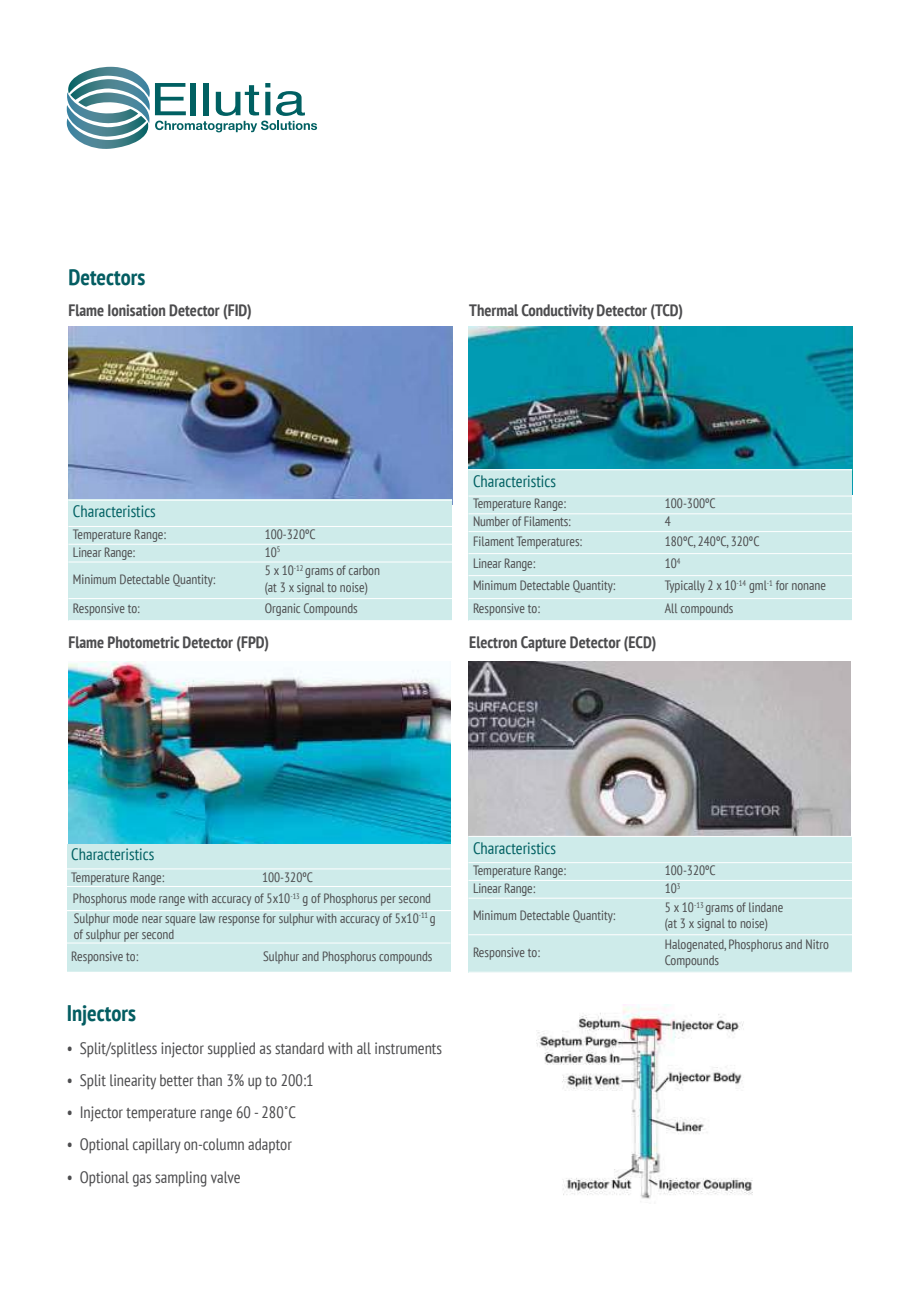
<style>
.page{position:relative;width:919px;height:1289px;background:#fff}
.page>*{position:absolute;margin:0;border:0;box-sizing:border-box;transform-origin:0 0}
.t1{font:700 condensed 22.5px "PT Sans";color:#045d62}
.t2{font:condensed 16.5px "PT Sans";color:#4c4c4e}
.t3{font:700 condensed 16.5px "PT Sans";color:#4c4c4e}
.t4{font:condensed 16.5px "PT Sans";color:#006062}
.t5{font:condensed 13.5px/16.5px "PT Sans";color:#4c4c4e}
</style>
<div class="page">
<svg style="left:66px;top:67px;width:251px;height:82px"></svg>
<img style="left:68px;top:661px;width:382px;height:182px">
<img style="left:68px;top:327px;width:384px;height:173px">
<img style="left:468px;top:327px;width:384px;height:142px">
<div style="left:468px;top:470px;width:384px;height:25px;background:#ceebea"></div>
<div style="left:468px;top:496px;width:192px;height:17px;background:#ceebea"></div>
<div style="left:660px;top:496px;width:192px;height:17px;background:#ceebea"></div>
<div style="left:468px;top:514px;width:192px;height:17px;background:#ceebea"></div>
<div style="left:660px;top:514px;width:192px;height:17px;background:#ceebea"></div>
<div style="left:468px;top:532px;width:192px;height:21px;background:#ceebea"></div>
<div style="left:660px;top:532px;width:192px;height:21px;background:#ceebea"></div>
<div style="left:468px;top:554px;width:192px;height:21px;background:#ceebea"></div>
<div style="left:660px;top:554px;width:192px;height:21px;background:#ceebea"></div>
<div style="left:468px;top:576px;width:192px;height:22px;background:#ceebea"></div>
<div style="left:660px;top:576px;width:192px;height:22px;background:#ceebea"></div>
<div style="left:468px;top:599px;width:192px;height:21px;background:#ceebea"></div>
<div style="left:660px;top:599px;width:192px;height:21px;background:#ceebea"></div>
<img style="left:468px;top:661px;width:382px;height:175px">
<div style="left:68px;top:500px;width:384px;height:26px;background:#ceebea"></div>
<div style="left:68px;top:527px;width:192px;height:17px;background:#ceebea"></div>
<div style="left:260px;top:527px;width:192px;height:17px;background:#ceebea"></div>
<div style="left:68px;top:544px;width:192px;height:17px;background:#ceebea"></div>
<div style="left:260px;top:544px;width:192px;height:17px;background:#ceebea"></div>
<div style="left:68px;top:562px;width:192px;height:36px;background:#ceebea"></div>
<div style="left:260px;top:562px;width:192px;height:36px;background:#ceebea"></div>
<div style="left:68px;top:599px;width:192px;height:21px;background:#ceebea"></div>
<div style="left:260px;top:599px;width:192px;height:21px;background:#ceebea"></div>
<hr style="left:68px;top:500px;width:384px;height:1px;background:#fff">
<hr style="left:68px;top:544px;width:384px;height:1px;background:#fff">
<div style="left:67px;top:843px;width:383px;height:25px;background:#ceebea"></div>
<div style="left:67px;top:869px;width:191px;height:16px;background:#ceebea"></div>
<div style="left:258px;top:869px;width:192px;height:16px;background:#ceebea"></div>
<div style="left:67px;top:887px;width:383px;height:22px;background:#ceebea"></div>
<div style="left:67px;top:910px;width:383px;height:32px;background:#ceebea"></div>
<div style="left:67px;top:943px;width:191px;height:28px;background:#ceebea"></div>
<div style="left:258px;top:943px;width:192px;height:28px;background:#ceebea"></div>
<hr style="left:67px;top:910px;width:383px;height:1px;background:#fff">
<img style="left:536px;top:1004px;width:217px;height:198px">
<div style="left:468px;top:836px;width:384px;height:26px;background:#ceebea"></div>
<div style="left:468px;top:863px;width:192px;height:17px;background:#ceebea"></div>
<div style="left:660px;top:863px;width:192px;height:17px;background:#ceebea"></div>
<div style="left:468px;top:880px;width:192px;height:17px;background:#ceebea"></div>
<div style="left:660px;top:880px;width:192px;height:17px;background:#ceebea"></div>
<div style="left:468px;top:898px;width:192px;height:36px;background:#ceebea"></div>
<div style="left:660px;top:898px;width:192px;height:36px;background:#ceebea"></div>
<div style="left:468px;top:935px;width:192px;height:36px;background:#ceebea"></div>
<div style="left:660px;top:935px;width:192px;height:36px;background:#ceebea"></div>
<hr style="left:468px;top:836px;width:384px;height:1px;background:#fff">
<hr style="left:468px;top:880px;width:384px;height:1px;background:#fff">
<h1 class="t1" style="left:68px;top:262px;width:78px">Detectors</h1>
<p class="t3" style="left:68px;top:299px;width:185px">Flame Ionisation Detector (FID)</p>
<p class="t4" style="left:73px;top:501px;width:84px">Characteristics</p>
<p class="t5" style="left:73px;top:525px;width:95px">Temperature Range:</p>
<p class="t5" style="left:265px;top:525px;width:52px">100-320ºC</p>
<p class="t5" style="left:73px;top:543px;width:64px">Linear Range:</p>
<p class="t5" style="left:265px;top:543px;width:17px">10<sup>5</sup></p>
<p class="t5" style="left:73px;top:570px;width:144px">Minimum Detectable Quantity:</p>
<p class="t5" style="left:265px;top:562px;width:117px">5 x 10<sup>-12</sup> grams of carbon (at 3 x signal to noise)</p>
<p class="t5" style="left:73px;top:599px;width:68px">Responsive to:</p>
<p class="t5" style="left:265px;top:599px;width:94px">Organic Compounds</p>
<p class="t3" style="left:68px;top:631px;width:202px">Flame Photometric Detector (FPD)</p>
<p class="t3" style="left:469px;top:299px;width:215px">Thermal Conductivity Detector (TCD)</p>
<p class="t4" style="left:473px;top:470px;width:84px">Characteristics</p>
<p class="t5" style="left:473px;top:495px;width:95px">Temperature Range:</p>
<p class="t5" style="left:664px;top:495px;width:52px">100-300ºC</p>
<p class="t5" style="left:473px;top:513px;width:99px">Number of Filaments:</p>
<p class="t5" style="left:664px;top:513px;width:8px">4</p>
<p class="t5" style="left:473px;top:532px;width:111px">Filament Temperatures:</p>
<p class="t5" style="left:664px;top:532px;width:96px">180ºC, 240ºC, 320ºC</p>
<p class="t5" style="left:473px;top:554px;width:64px">Linear Range:</p>
<p class="t5" style="left:664px;top:554px;width:17px">10<sup>4</sup></p>
<p class="t5" style="left:473px;top:577px;width:144px">Minimum Detectable Quantity:</p>
<p class="t5" style="left:664px;top:577px;width:163px">Typically 2 x 10<sup>-14</sup> gml<sup>-1</sup> for nonane</p>
<p class="t5" style="left:473px;top:599px;width:68px">Responsive to:</p>
<p class="t5" style="left:664px;top:599px;width:70px">All compounds</p>
<p class="t3" style="left:469px;top:631px;width:188px">Electron Capture Detector (ECD)</p>
<p class="t4" style="left:71px;top:843px;width:84px">Characteristics</p>
<p class="t5" style="left:71px;top:869px;width:95px">Temperature Range:</p>
<p class="t5" style="left:73px;top:867px;width:364px;line-height:20.1px;text-indent:189px">100-320ºC<br>Phosphorus mode range with accuracy of 5x10<sup>-13</sup> g of Phosphorus per second<br>Sulphur mode near square law response for sulphur with accuracy of 5x10<sup>-11</sup> g</p>
<p class="t5" style="left:74px;top:925px;width:102px">of sulphur per second</p>
<p class="t5" style="left:71px;top:947px;width:68px">Responsive to:</p>
<p class="t5" style="left:263px;top:947px;width:171px">Sulphur and Phosphorus compounds</p>
<h1 class="t1" style="left:67px;top:998px;width:71px">Injectors</h1>
<p class="t2" style="left:67px;top:1037px;width:377px">• Split/splitless injector supplied as standard with all instruments</p>
<p class="t2" style="left:67px;top:1069px;width:248px">• Split linearity better than 3% up to 200:1</p>
<p class="t2" style="left:67px;top:1101px;width:231px">• Injector temperature range 60 - 280 C</p>
<p class="t2" style="left:67px;top:1134px;width:226px">• Optional capillary on-column adaptor</p>
<p class="t2" style="left:67px;top:1166px;width:175px">• Optional gas sampling valve</p>
<p class="t4" style="left:473px;top:837px;width:84px">Characteristics</p>
<p class="t5" style="left:473px;top:861px;width:95px">Temperature Range:</p>
<p class="t5" style="left:664px;top:861px;width:52px">100-320ºC</p>
<p class="t5" style="left:473px;top:879px;width:64px">Linear Range:</p>
<p class="t5" style="left:664px;top:879px;width:17px">10<sup>3</sup></p>
<p class="t5" style="left:473px;top:906px;width:144px">Minimum Detectable Quantity:</p>
<p class="t5" style="left:664px;top:898px;width:120px">5 x 10<sup>-13</sup> grams of lindane (at 3 x signal to noise)</p>
<p class="t5" style="left:473px;top:943px;width:68px">Responsive to:</p>
<p class="t5" style="left:664px;top:935px;width:166px">Halogenated, Phosphorus and Nitro<br>Compounds</p>
</div>
